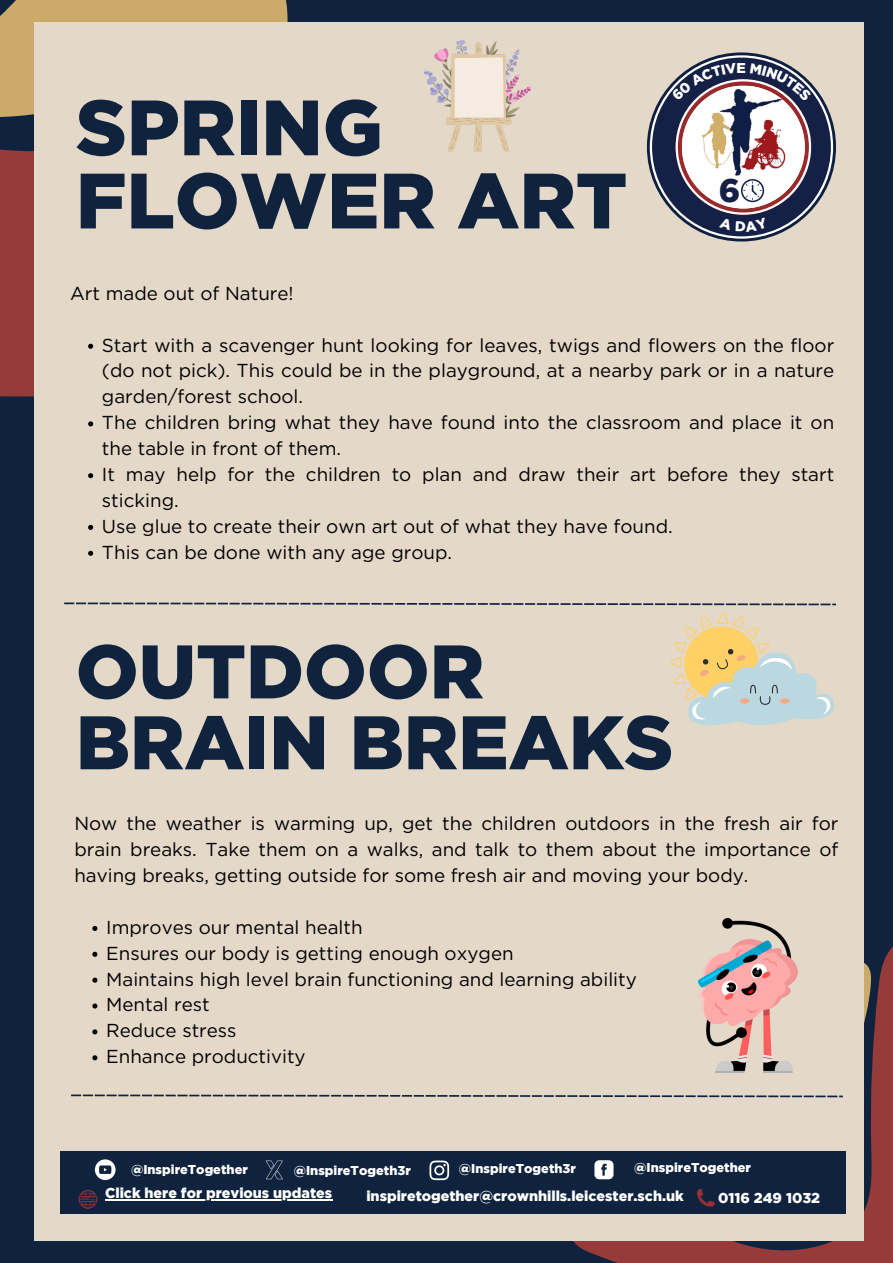
<style>
.page{position:relative;width:893px;height:1263px;background:#0f233e}
.page>*{position:absolute;margin:0;border:0;box-sizing:border-box;transform-origin:0 0}
.t1{font:900 78.22px/73.1px "Gotham";color:#0f233e}
.t2{font:900 75.68px/70.9px "Gotham";color:#0f233e}
.t3{font:900 32.55px "Gotham";color:#142046}
.t4{font:18.75px/25.9px "Gotham";color:#000;text-align:justify}
.t5{font:900 14.25px "Gotham";color:#fff}
.t6{font:900 14.1px "Gotham";color:#fff}
.t7{font:900 12.75px "Gotham";color:#fff}
</style>
<div class="page">
<div style="left:0;top:312px;width:34px;height:85px;background:#953b39"></div>
<svg style="left:0;top:0;width:288px;height:312px;background:#a97955"></svg>
<svg style="left:568px;top:946px;width:325px;height:317px;background:#833a3c"></svg>
<svg style="left:864px;top:950px;width:7px;height:280px"></svg>
<div style="left:34px;top:22px;width:830px;height:1218px;background:#e4d8c8"></div>
<div style="left:60px;top:1151px;width:785px;height:63px;background:#0f233e"></div>
<svg style="left:429px;top:1160px;width:21px;height:21px"></svg>
<svg style="left:594px;top:1160px;width:20px;height:20px"></svg>
<svg style="left:697px;top:1189px;width:18px;height:18px"></svg>
<svg style="left:78px;top:1190px;width:19px;height:19px"></svg>
<svg style="left:95px;top:1159px;width:21px;height:21px"></svg>
<svg style="left:266px;top:1160px;width:17px;height:20px"></svg>
<svg style="left:64px;top:602px;width:772px;height:3px"></svg>
<svg style="left:71px;top:1094px;width:772px;height:3px"></svg>
<img style="left:425px;top:41px;width:107px;height:111px">
<img style="left:698px;top:919px;width:99px;height:153px">
<svg style="left:670px;top:612px;width:164px;height:113px"></svg>
<hr style="left:105px;top:1199px;width:227px;height:1px;background:#fff">
<svg style="left:88px;top:421px;width:5px;height:5px"></svg>
<svg style="left:88px;top:473px;width:5px;height:5px"></svg>
<svg style="left:88px;top:525px;width:5px;height:5px"></svg>
<svg style="left:88px;top:551px;width:5px;height:5px"></svg>
<svg style="left:92px;top:926px;width:5px;height:5px"></svg>
<svg style="left:92px;top:952px;width:5px;height:5px"></svg>
<svg style="left:92px;top:978px;width:5px;height:5px"></svg>
<svg style="left:92px;top:1003px;width:5px;height:5px"></svg>
<svg style="left:92px;top:1029px;width:5px;height:5px"></svg>
<svg style="left:92px;top:1055px;width:5px;height:5px"></svg>
<svg style="left:650px;top:55px;width:183px;height:184px"></svg>
<p class="t1" style="left:76px;top:96px;width:553px">SPRING<br>FLOWER ART</p>
<p class="t6" style="left:736px;top:62px;width:11px">E</p>
<h3 class="t3" style="left:719px;top:178px;width:23px">6</h3>
<p class="t4" style="left:70px;top:281px;width:225px">Art made out of Nature!</p>
<p class="t4" style="left:102px;top:333px;width:734px">Start with a scavenger hunt looking for leaves, twigs and flowers on the floor (do not pick). This could be in the playground, at a nearby park or in a nature garden/forest school.</p>
<h5 class="t4" style="left:102px;top:411px;width:734px">The children bring what they have found into the classroom and place it on the table in front of them.</h5>
<p class="t4" style="left:102px;top:462px;width:734px">It may help for the children to plan and draw their art before they start sticking.</p>
<h5 class="t4" style="left:102px;top:514px;width:572px">Use glue to create their own art out of what they have found.</h5>
<p class="t4" style="left:102px;top:540px;width:352px">This can be done with any age group.</p>
<h5 class="t2" style="left:76px;top:641px;width:599px">OUTDOOR<br>BRAIN BREAKS</h5>
<p class="t4" style="left:74px;top:812px;width:765px">Now the weather is warming up, get the children outdoors in the fresh air for brain breaks. Take them on a walks, and talk to them about the importance of having breaks, getting outside for some fresh air and moving your body.</p>
<h5 class="t4" style="left:106px;top:915px;width:258px">Improves our mental health</h5>
<p class="t4" style="left:106px;top:941px;width:409px">Ensures our body is getting enough oxygen</p>
<p class="t4" style="left:106px;top:967px;width:532px">Maintains high level brain functioning and learning ability</p>
<p class="t4" style="left:106px;top:993px;width:105px">Mental rest</p>
<p class="t4" style="left:106px;top:1019px;width:132px">Reduce stress</p>
<p class="t4" style="left:106px;top:1044px;width:201px">Enhance productivity</p>
<p class="t7" style="left:459px;top:1164px;width:119px">@InspireTogeth3r</p>
<p class="t7" style="left:634px;top:1162px;width:118px">@InspireTogether</p>
<p class="t7" style="left:464px;top:1166px;width:119px">@InspireTogeth3r</p>
<p class="t7" style="left:639px;top:1164px;width:118px">@InspireTogether</p>
<p class="t5" style="left:718px;top:1193px;width:104px">0116 249 1032</p>
<p class="t7" style="left:131px;top:1164px;width:118px">@InspireTogether</p>
<p class="t7" style="left:294px;top:1165px;width:119px">@InspireTogeth3r</p>
<p class="t5" style="left:366px;top:1191px;width:319px">inspiretogether@crownhills.leicester.sch.uk</p>
<p class="t7" style="left:136px;top:1166px;width:118px">@InspireTogether</p>
<p class="t7" style="left:299px;top:1167px;width:119px">@InspireTogeth3r</p>
<p class="t5" style="left:100px;top:1195px;width:229px">Click here for previous updates</p>
<p class="t5" style="left:373px;top:1195px;width:319px">inspiretogether@crownhills.leicester.sch.uk</p>
<p class="t5" style="left:105px;top:1188px;width:229px">Click here for previous updates</p>
<p class="t5" style="left:723px;top:1195px;width:104px">0116 249 1032</p>
</div>
